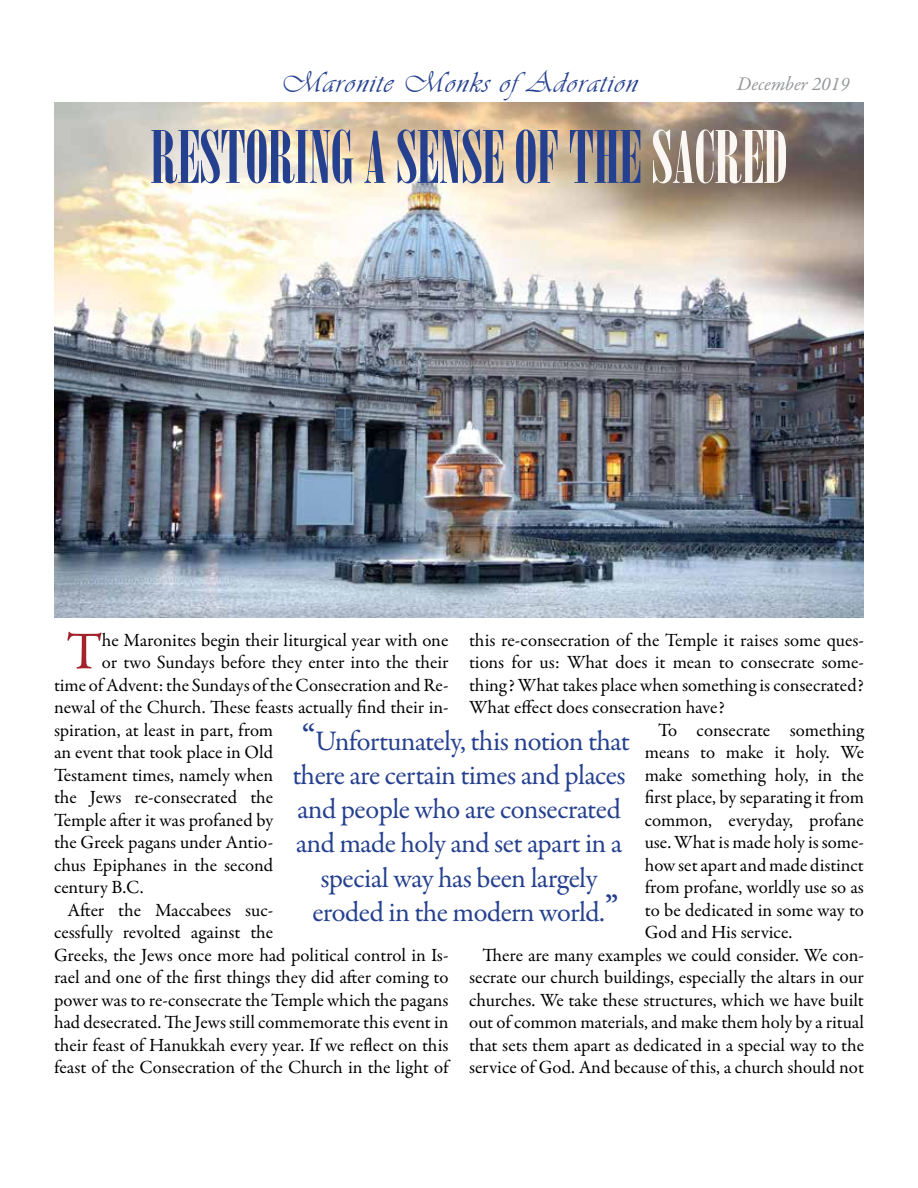
<style>
.page{position:relative;width:918px;height:1188px;background:#fff}
.page>*{position:absolute;margin:0;border:0;box-sizing:border-box;transform-origin:0 0}
.t1{font:72px "Onyx";color:#25408f}
.t2{font:53.4px "Garamond Premr Pro";color:#a3232b}
.t3{font:30px "Vivaldii";letter-spacing:.05em;color:#25408f}
.t4{font:28.5px/34.2px "Garamond Premr Pro";letter-spacing:-.02em;color:#25408f;text-align:center}
.t5{font:italic 19.5px "Garamond Premr Pro";color:#95979a}
.t6{font:18.75px "Garamond Premr Pro";color:#000}
.s1{color:#fbf8f4}
.s2{font-size:39px}
</style>
<div class="page">
<img style="left:54px;top:102px;width:810px;height:516px">
<h3 class="t3" style="left:281px;top:65px;width:358px">Maronite Monks ofAdoration</h3>
<h1 class="t1" style="left:151px;top:116px;width:638px">RESTORING A SENSE OF THE <span class="s1">SACRED</span></h1>
<p class="t5" style="left:737px;top:72px;width:114px">December 2019</p>
<h2 class="t2" style="left:66px;top:619px;width:37px">T</h2>
<p class="t6" style="left:102px;top:629px;width:348px">he Maronites begin their liturgical year with one</p>
<p class="t6" style="left:469px;top:629px;width:396px">this re-consecration of the Temple it raises some ques-</p>
<p class="t6" style="left:469px;top:651px;width:396px">tions for us: What does it mean to consecrate some-</p>
<p class="t6" style="left:469px;top:674px;width:396px">thing? What takes place when something is consecrated?</p>
<p class="t6" style="left:469px;top:696px;width:257px">What effect does consecration have?</p>
<p class="t6" style="left:658px;top:719px;width:207px">To consecrate something</p>
<p class="t6" style="left:645px;top:741px;width:221px">means to make it holy. We</p>
<p class="t6" style="left:645px;top:764px;width:221px">make something holy, in the</p>
<p class="t6" style="left:645px;top:786px;width:221px">first place, by separating it from</p>
<p class="t6" style="left:645px;top:809px;width:221px">common, everyday, profane</p>
<p class="t6" style="left:645px;top:831px;width:221px">use. What is made holy is some-</p>
<p class="t6" style="left:645px;top:854px;width:221px">how set apart and made distinct</p>
<p class="t6" style="left:645px;top:876px;width:221px">from profane, worldly use so as</p>
<p class="t6" style="left:645px;top:899px;width:221px">to be dedicated in some way to</p>
<p class="t6" style="left:645px;top:921px;width:149px">God and His service.</p>
<p class="t6" style="left:483px;top:944px;width:383px">There are many examples we could consider. We con-</p>
<p class="t6" style="left:469px;top:966px;width:396px">secrate our church buildings, especially the altars in our</p>
<p class="t6" style="left:469px;top:989px;width:396px">churches. We take these structures, which we have built</p>
<p class="t6" style="left:469px;top:1011px;width:396px">out of common materials, and make them holy by a ritual</p>
<p class="t6" style="left:469px;top:1034px;width:396px">that sets them apart as dedicated in a special way to the</p>
<p class="t6" style="left:469px;top:1056px;width:396px">service of God. And because of this, a church should not</p>
<p class="t6" style="left:102px;top:651px;width:348px">or two Sundays before they enter into the their</p>
<p class="t6" style="left:54px;top:674px;width:396px">time of Advent: the Sundays of the Consecration and Re-</p>
<p class="t6" style="left:54px;top:696px;width:396px">newal of the Church. These feasts actually find their in-</p>
<p class="t6" style="left:54px;top:719px;width:221px">spiration, at least in part, from</p>
<p class="t6" style="left:54px;top:741px;width:221px">an event that took place in Old</p>
<p class="t6" style="left:54px;top:764px;width:221px">Testament times, namely when</p>
<p class="t6" style="left:54px;top:786px;width:221px">the Jews re-consecrated the</p>
<p class="t6" style="left:54px;top:809px;width:221px">Temple after it was profaned by</p>
<p class="t6" style="left:54px;top:831px;width:221px">the Greek pagans under Antio-</p>
<p class="t6" style="left:54px;top:854px;width:221px">chus Epiphanes in the second</p>
<p class="t6" style="left:54px;top:876px;width:91px">century B.C.</p>
<p class="t6" style="left:68px;top:899px;width:207px">After the Maccabees suc-</p>
<p class="t6" style="left:54px;top:921px;width:221px">cessfully revolted against the</p>
<p class="t6" style="left:54px;top:944px;width:396px">Greeks, the Jews once more had political control in Is-</p>
<p class="t6" style="left:54px;top:966px;width:396px">rael and one of the first things they did after coming to</p>
<p class="t6" style="left:54px;top:989px;width:396px">power was to re-consecrate the Temple which the pagans</p>
<p class="t6" style="left:54px;top:1011px;width:396px">had desecrated. The Jews still commemorate this event in</p>
<p class="t6" style="left:54px;top:1034px;width:396px">their feast of Hanukkah every year. If we reflect on this</p>
<p class="t6" style="left:54px;top:1056px;width:396px">feast of the Consecration of the Church in the light of</p>
<h3 class="t4" style="left:292px;top:724px;width:339px"><span class="s2">“</span>Unfortunately, this notion that there are certain times and places and people who are consecrated and made holy and set apart in a special way has been largely eroded in the modern world.<span class="s2">”</span></h3>
</div>
